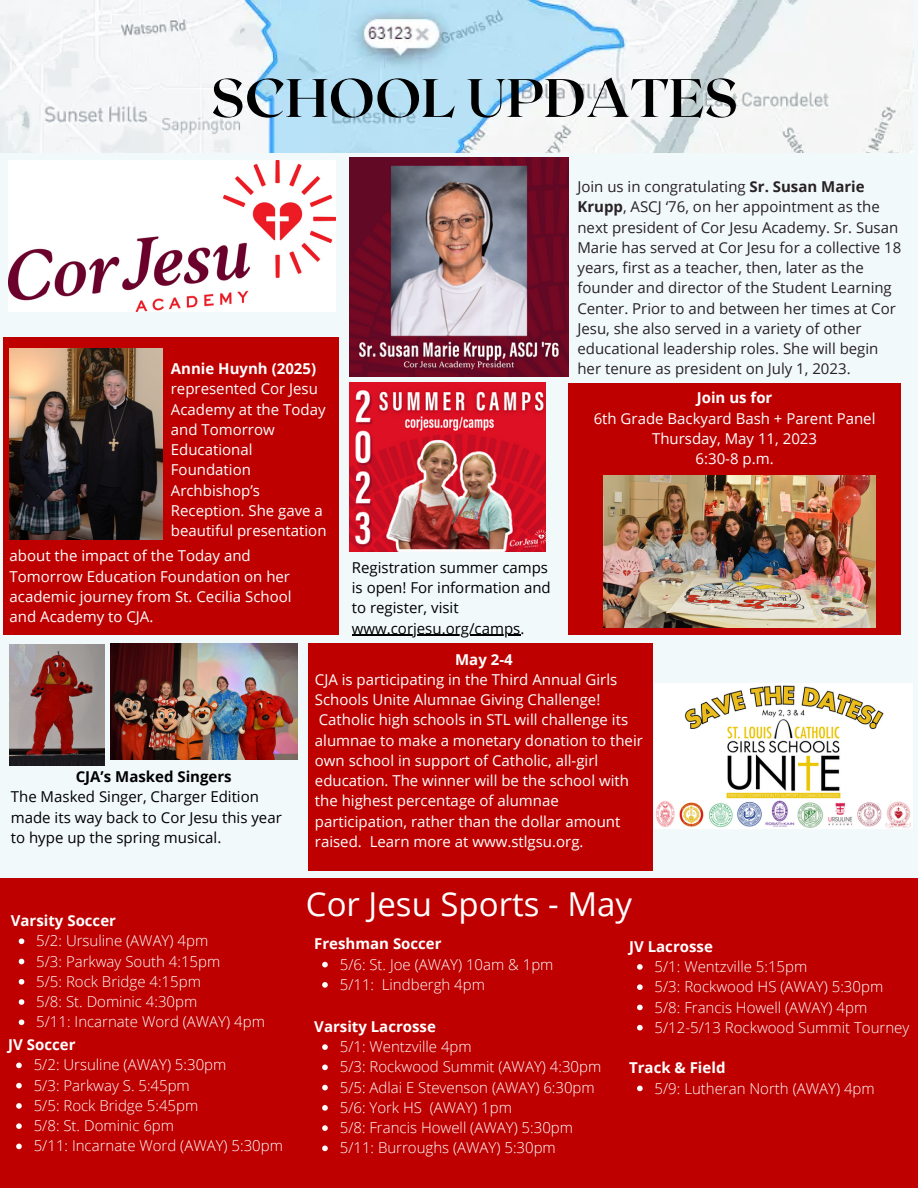
<style>
.page{position:relative;width:918px;height:1188px;background:#f2f9fb}
.page>*{position:absolute;margin:0;border:0;box-sizing:border-box;transform-origin:0 0}
.t1{font:700 54px "Roxborough CF";color:#000}
.t2{font:33px "Open Sans";color:#fff}
.t3{font:15px/20.2px "Open Sans";color:#fff}
.t4{font:300 15px/20.2px "Open Sans";color:#fff}
.t5{font:15px/20.2px "Open Sans";color:#282224}
.t6{font:15px/20.2px "Open Sans";color:#000}
.t7{font:700 15px "Open Sans";color:#fff}
.t8{font:700 15px "Open Sans";color:#000}
.s1{font-weight:700}
</style>
<div class="page">
<img style="left:1px;top:0;width:912px;height:153px">
<img style="left:8px;top:161px;width:328px;height:151px">
<div style="left:0;top:878px;width:918px;height:309px;background:#bf0000"></div>
<div style="left:3px;top:338px;width:335px;height:297px;background:#bf0000"></div>
<div style="left:569px;top:383px;width:331px;height:252px;background:#bf0000"></div>
<img style="left:349px;top:383px;width:197px;height:169px">
<div style="left:309px;top:644px;width:344px;height:226px;background:#bf0000"></div>
<img style="left:349px;top:158px;width:219px;height:219px">
<img style="left:110px;top:644px;width:187px;height:116px">
<img style="left:10px;top:645px;width:94px;height:120px">
<img style="left:10px;top:348px;width:153px;height:192px">
<img style="left:603px;top:475px;width:273px;height:152px">
<img style="left:654px;top:684px;width:259px;height:145px">
<svg style="left:322px;top:1044px;width:6px;height:6px"></svg>
<svg style="left:322px;top:1065px;width:6px;height:5px"></svg>
<svg style="left:322px;top:1085px;width:6px;height:5px"></svg>
<svg style="left:322px;top:1105px;width:6px;height:6px"></svg>
<svg style="left:322px;top:1125px;width:6px;height:6px"></svg>
<svg style="left:322px;top:1146px;width:6px;height:5px"></svg>
<svg style="left:19px;top:938px;width:5px;height:6px"></svg>
<svg style="left:19px;top:959px;width:5px;height:5px"></svg>
<svg style="left:19px;top:979px;width:5px;height:6px"></svg>
<svg style="left:19px;top:999px;width:5px;height:6px"></svg>
<svg style="left:19px;top:1019px;width:5px;height:6px"></svg>
<svg style="left:322px;top:962px;width:6px;height:5px"></svg>
<svg style="left:322px;top:982px;width:6px;height:6px"></svg>
<svg style="left:16px;top:1063px;width:6px;height:5px"></svg>
<svg style="left:16px;top:1083px;width:6px;height:5px"></svg>
<svg style="left:16px;top:1103px;width:6px;height:6px"></svg>
<svg style="left:16px;top:1123px;width:6px;height:6px"></svg>
<svg style="left:16px;top:1144px;width:6px;height:5px"></svg>
<svg style="left:637px;top:964px;width:6px;height:6px"></svg>
<svg style="left:637px;top:984px;width:6px;height:6px"></svg>
<svg style="left:637px;top:1005px;width:6px;height:5px"></svg>
<svg style="left:637px;top:1025px;width:6px;height:6px"></svg>
<svg style="left:637px;top:1086px;width:6px;height:5px"></svg>
<hr style="left:352px;top:635px;width:168px;height:1px;background:#000">
<h1 class="t1" style="left:211px;top:63px;width:529px">SCHOOL UPDATES</h1>
<p class="t5" style="left:577px;top:176px;width:325px">Join us in congratulating <span class="s1">Sr. Susan Marie Krupp</span>, ASCJ ‘76, on her appointment as the next president of Cor Jesu Academy. Sr. Susan Marie has served at Cor Jesu for a collective 18 years, first as a teacher, then, later as the founder and director of the Student Learning Center. Prior to and between her times at Cor Jesu, she also served in a variety of other educational leadership roles. She will begin</p>
<p class="t7" style="left:171px;top:358px;width:147px">Annie Huynh (2025)</p>
<p class="t5" style="left:577px;top:358px;width:275px">her tenure as president on July 1, 2023.</p>
<p class="t3" style="left:171px;top:378px;width:157px">represented Cor Jesu<br>Academy at the Today and Tomorrow<br>Educational<br>Foundation<br>Archbishop’s<br>Reception. She gave a beautiful presentation</p>
<p class="t7" style="left:697px;top:387px;width:77px">Join us for</p>
<p class="t3" style="left:594px;top:408px;width:283px;text-align:center">6th Grade Backyard Bash + Parent Panel<br>Thursday, May 11, 2023<br>6:30-8 p.m.</p>
<p class="t3" style="left:10px;top:545px;width:284px">about the impact of the Today and<br>Tomorrow Education Foundation on her academic journey from St. Cecilia School and Academy to CJA.</p>
<p class="t8" style="left:76px;top:766px;width:157px">CJA’s Masked Singers</p>
<p class="t6" style="left:11px;top:786px;width:273px">The Masked Singer, Charger Edition made its way back to Cor Jesu this year to hype up the spring musical.</p>
<p class="t7" style="left:11px;top:910px;width:107px">Varsity Soccer</p>
<p class="t4" style="left:36px;top:930px;width:230px">5/2: Ursuline (AWAY) 4pm<br>5/3: Parkway South 4:15pm<br>5/5: Rock Bridge 4:15pm<br>5/8: St. Dominic 4:30pm<br>5/11: Incarnate Word (AWAY) 4pm</p>
<p class="t7" style="left:8px;top:1034px;width:69px">JV Soccer</p>
<p class="t4" style="left:34px;top:1055px;width:251px">5/2: Ursuline (AWAY) 5:30pm<br>5/3: Parkway S. 5:45pm<br>5/5: Rock Bridge 5:45pm<br>5/8: St. Dominic 6pm<br>5/11: Incarnate Word (AWAY) 5:30pm</p>
<p class="t6" style="left:352px;top:557px;width:200px">Registration summer camps is open! For information and to register, visit www.corjesu.org/camps.</p>
<p class="t7" style="left:455px;top:649px;width:59px">May 2-4</p>
<p class="t3" style="left:315px;top:669px;width:329px">CJA is participating in the Third Annual Girls Schools Unite Alumnae Giving Challenge!<br>Catholic high schools in STL will challenge its alumnae to make a monetary donation to their own school in support of Catholic, all-girl education. The winner will be the school with the highest percentage of alumnae participation, rather than the dollar amount raised. Learn more at www.stlgsu.org.</p>
<h2 class="t2" style="left:306px;top:880px;width:328px">Cor Jesu Sports - May</h2>
<p class="t7" style="left:314px;top:933px;width:129px">Freshman Soccer</p>
<p class="t4" style="left:340px;top:954px;width:215px">5/6: St. Joe (AWAY) 10am &amp; 1pm<br>5/11: Lindbergh 4pm</p>
<p class="t7" style="left:314px;top:1016px;width:123px">Varsity Lacrosse</p>
<p class="t4" style="left:340px;top:1036px;width:263px">5/1: Wentzville 4pm<br>5/3: Rockwood Summit (AWAY) 4:30pm<br>5/5: Adlai E Stevenson (AWAY) 6:30pm<br>5/6: York HS (AWAY) 1pm<br>5/8: Francis Howell (AWAY) 5:30pm<br>5/11: Burroughs (AWAY) 5:30pm</p>
<p class="t7" style="left:629px;top:936px;width:85px">JV Lacrosse</p>
<p class="t4" style="left:655px;top:956px;width:256px">5/1: Wentzville 5:15pm<br>5/3: Rockwood HS (AWAY) 5:30pm<br>5/8: Francis Howell (AWAY) 4pm<br>5/12-5/13 Rockwood Summit Tourney</p>
<p class="t7" style="left:629px;top:1057px;width:98px">Track &amp; Field</p>
<p class="t4" style="left:655px;top:1078px;width:222px">5/9: Lutheran North (AWAY) 4pm</p>
</div>
